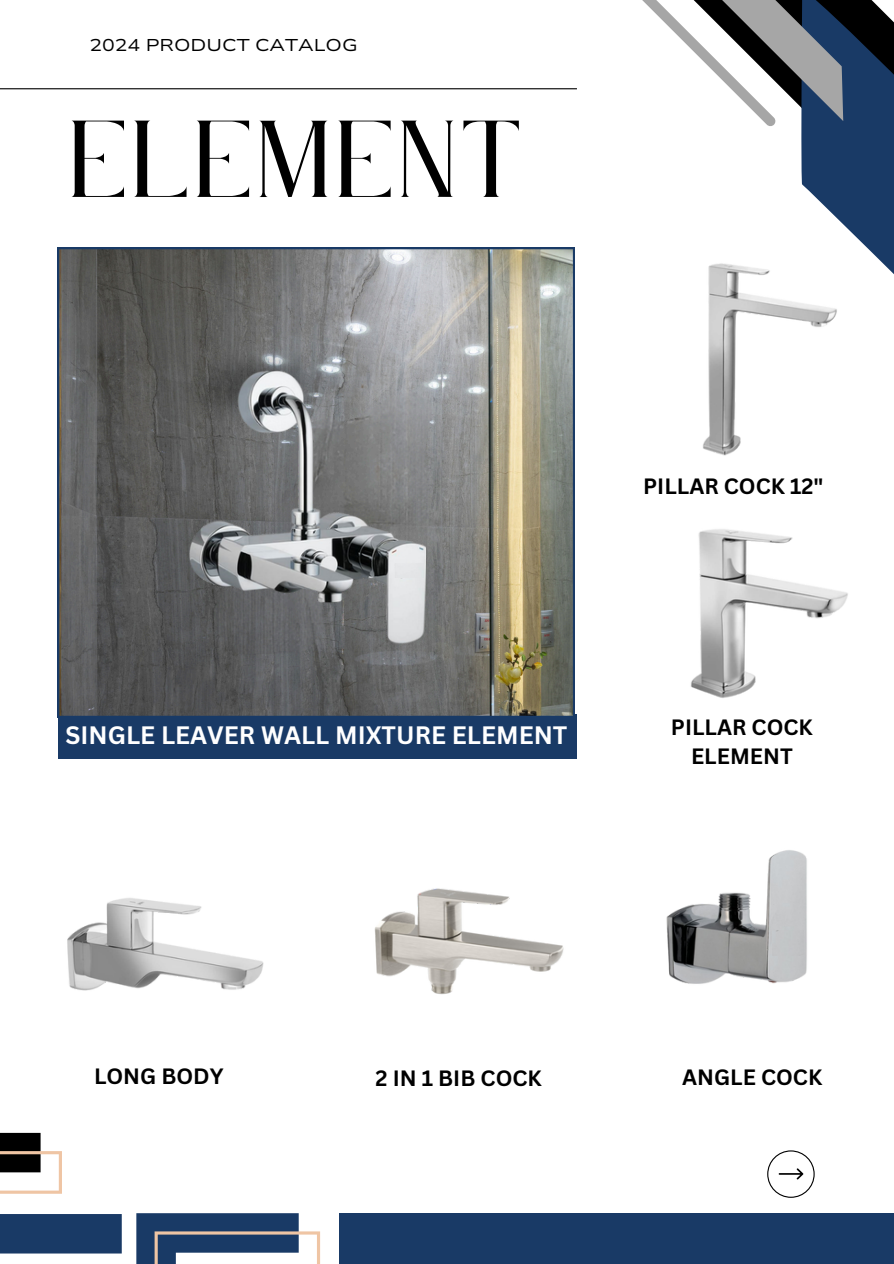
<style>
.page{position:relative;width:894px;height:1264px;background:#fff}
.page>*{position:absolute;margin:0;border:0;box-sizing:border-box;transform-origin:0 0}
.t1{font:95.7px "Le Jour Serif";letter-spacing:.05em;color:#000}
.t2{font:700 24.45px "Canva Sans";color:#fff}
.t3{font:700 21.6px/29.2px "Canva Sans";color:#000;text-align:center}
.t4{font:17.1px "Nunito Sans 10 pt Expanded";color:#000}
</style>
<div class="page">
<div style="left:59px;top:714px;width:517px;height:45px;background:#193a66"></div>
<img style="left:666px;top:850px;width:141px;height:134px">
<img style="left:374px;top:888px;width:190px;height:107px">
<img style="left:690px;top:529px;width:158px;height:169px">
<img style="left:67px;top:898px;width:197px;height:93px">
<hr style="left:0;top:88px;width:576px;height:1px;background:#000">
<svg style="left:767px;top:1150px;width:47px;height:47px"></svg>
<svg style="left:642px;top:0;width:251px;height:456px"></svg>
<svg style="left:0;top:1132px;width:121px;height:122px"></svg>
<div style="left:339px;top:1213px;width:554px;height:50px;background:#193a66"></div>
<svg style="left:136px;top:1213px;width:184px;height:50px"></svg>
<img style="left:772px;top:930px;width:30px;height:25px">
<svg style="left:57px;top:247px;width:518px;height:470px;background:#767672"></svg>
<img style="left:181px;top:336px;width:158px;height:99px">
<img style="left:186px;top:353px;width:239px;height:317px">
<img style="left:394px;top:563px;width:29px;height:14px">
<h3 class="t4" style="left:89px;top:34px;width:270px">2024 PRODUCT CATALOG</h3>
<p class="t1" style="left:71px;top:108px;width:454px">ELEMENT</p>
<p class="t3" style="left:643px;top:470px;width:182px">PILLAR COCK 12"</p>
<p class="t2" style="left:65px;top:718px;width:503px">SINGLE LEAVER WALL MIXTURE ELEMENT</p>
<p class="t3" style="left:670px;top:711px;width:143px">PILLAR COCK<br>ELEMENT</p>
<h3 class="t3" style="left:94px;top:1061px;width:131px">LONG BODY</h3>
<h3 class="t3" style="left:375px;top:1063px;width:168px">2 IN 1 BIB COCK</h3>
<h3 class="t3" style="left:682px;top:1061px;width:141px">ANGLE COCK</h3>
</div>
